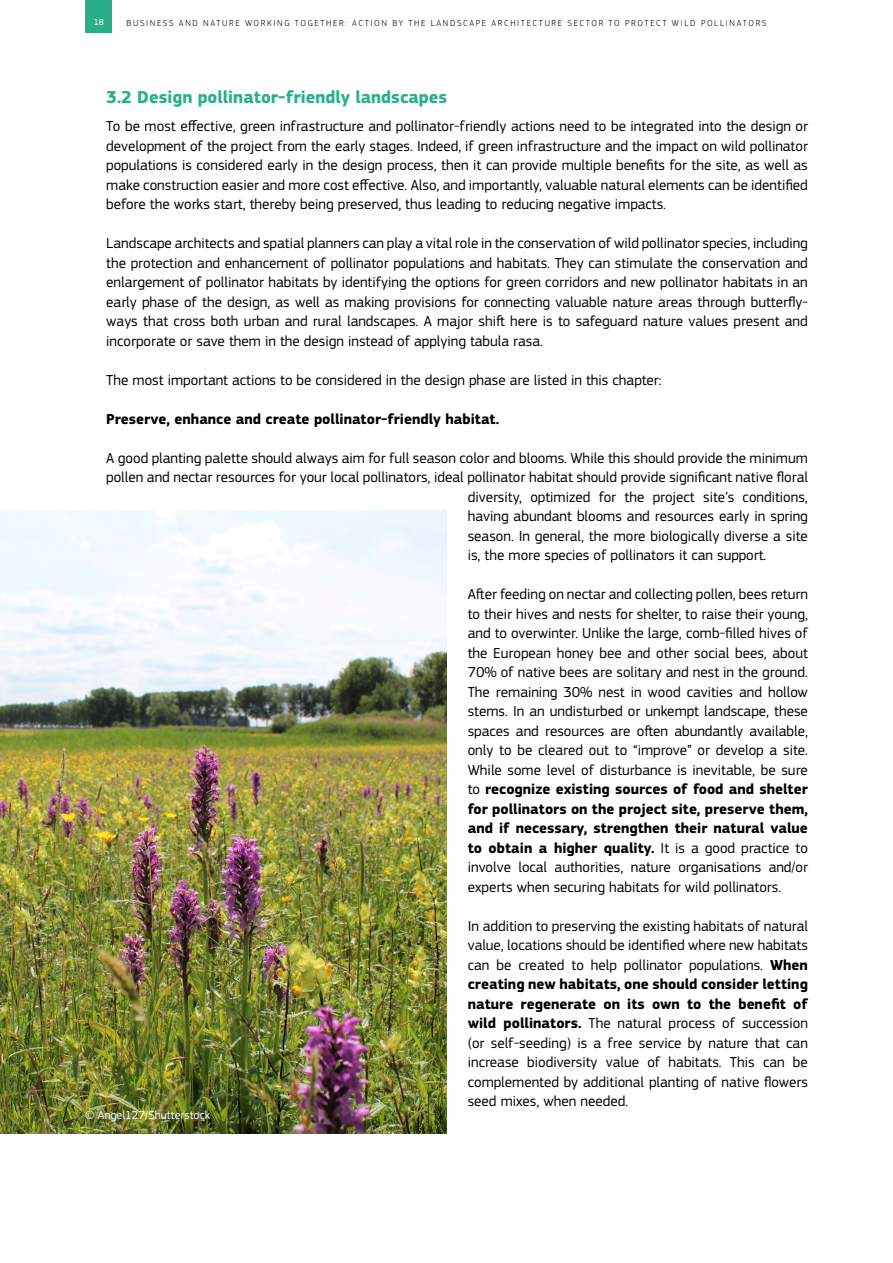
<style>
.page{position:relative;width:893px;height:1263px;background:#fff}
.page>*{position:absolute;margin:0;border:0;box-sizing:border-box;transform-origin:0 0}
.t1{font:700 18px "EC Square Sans Pro";color:#2bae8a}
.t2{font:15px/19.5px "EC Square Sans Pro";color:#000;text-align:justify}
.t3{font:700 15px "EC Square Sans Pro";color:#000}
.t4{font:12px "EC Square Sans Pro";color:#fff}
.t5{font:300 9px "EC Square Sans Pro";letter-spacing:.18em;color:#000}
.t6{font:9px "EC Square Sans Pro";color:#fff}
.s1{font-weight:700}
</style>
<div class="page">
<div style="left:85px;top:0;width:27px;height:33px;background:#2bae8a"></div>
<img style="left:0;top:510px;width:446px;height:623px">
<p class="t6" style="left:94px;top:17px;width:12px">18</p>
<p class="t5" style="left:126px;top:18px;width:641px">BUSINESS AND NATURE WORKING TOGETHER: ACTION BY THE LANDSCAPE ARCHITECTURE SECTOR TO PROTECT WILD POLLINATORS</p>
<p class="t1" style="left:106px;top:86px;width:342px">3.2 Design pollinator-friendly landscapes</p>
<p class="t2" style="left:106px;top:117px;width:703px">To be most effective, green infrastructure and pollinator-friendly actions need to be integrated into the design or development of the project from the early stages. Indeed, if green infrastructure and the impact on wild pollinator populations is considered early in the design process, then it can provide multiple benefits for the site, as well as make construction easier and more cost effective. Also, and importantly, valuable natural elements can be identified before the works start, thereby being preserved, thus leading to reducing negative impacts.</p>
<p class="t2" style="left:106px;top:234px;width:703px">Landscape architects and spatial planners can play a vital role in the conservation of wild pollinator species, including the protection and enhancement of pollinator populations and habitats. They can stimulate the conservation and enlargement of pollinator habitats by identifying the options for green corridors and new pollinator habitats in an early phase of the design, as well as making provisions for connecting valuable nature areas through butterfly&shy;ways that cross both urban and rural landscapes. A major shift here is to safeguard nature values present and incorporate or save them in the design instead of applying tabula rasa.</p>
<p class="t2" style="left:106px;top:370px;width:557px">The most important actions to be considered in the design phase are listed in this chapter:</p>
<p class="t3" style="left:106px;top:410px;width:394px">Preserve, enhance and create pollinator-friendly habitat.</p>
<p class="t2" style="left:106px;top:448px;width:703px">A good planting palette should always aim for full season color and blooms. While this should provide the minimum</p>
<p class="t2" style="left:106px;top:468px;width:703px">pollen and nectar resources for your local pollinators, ideal pollinator habitat should provide significant native floral</p>
<p class="t2" style="left:468px;top:487px;width:342px">diversity, optimized for the project site’s conditions,</p>
<p class="t2" style="left:468px;top:507px;width:342px">having abundant blooms and resources early in spring</p>
<p class="t2" style="left:468px;top:526px;width:342px">season. In general, the more biologically diverse a site</p>
<p class="t2" style="left:468px;top:546px;width:300px">is, the more species of pollinators it can support.</p>
<p class="t2" style="left:468px;top:585px;width:342px">After feeding on nectar and collecting pollen, bees return to their hives and nests for shelter, to raise their young, and to overwinter. Unlike the large, comb-filled hives of the European honey bee and other social bees, about 70% of native bees are solitary and nest in the ground.<br>The remaining 30% nest in wood cavities and hollow stems. In an undisturbed or unkempt landscape, these spaces and resources are often abundantly available, only to be cleared out to “improve” or develop a site.<br>While some level of disturbance is inevitable, be sure to <span class="s1">recognize existing sources of food and shelter for pollinators on the project site, preserve them, and if necessary, strengthen their natural value to obtain a higher quality.</span> It is a good practice to involve local authorities, nature organisations and/or experts when securing habitats for wild pollinators.</p>
<p class="t2" style="left:468px;top:916px;width:342px">In addition to preserving the existing habitats of natural value, locations should be identified where new habitats can be created to help pollinator populations. <span class="s1">When creating new habitats, one should consider letting nature regenerate on its own to the benefit of wild pollinators.</span> The natural process of succession (or self-seeding) is a free service by nature that can increase biodiversity value of habitats. This can be complemented by additional planting of native flowers seed mixes, when needed.</p>
<p class="t4" style="left:85px;top:1108px;width:127px">© Angel127/Shutterstock</p>
</div>
